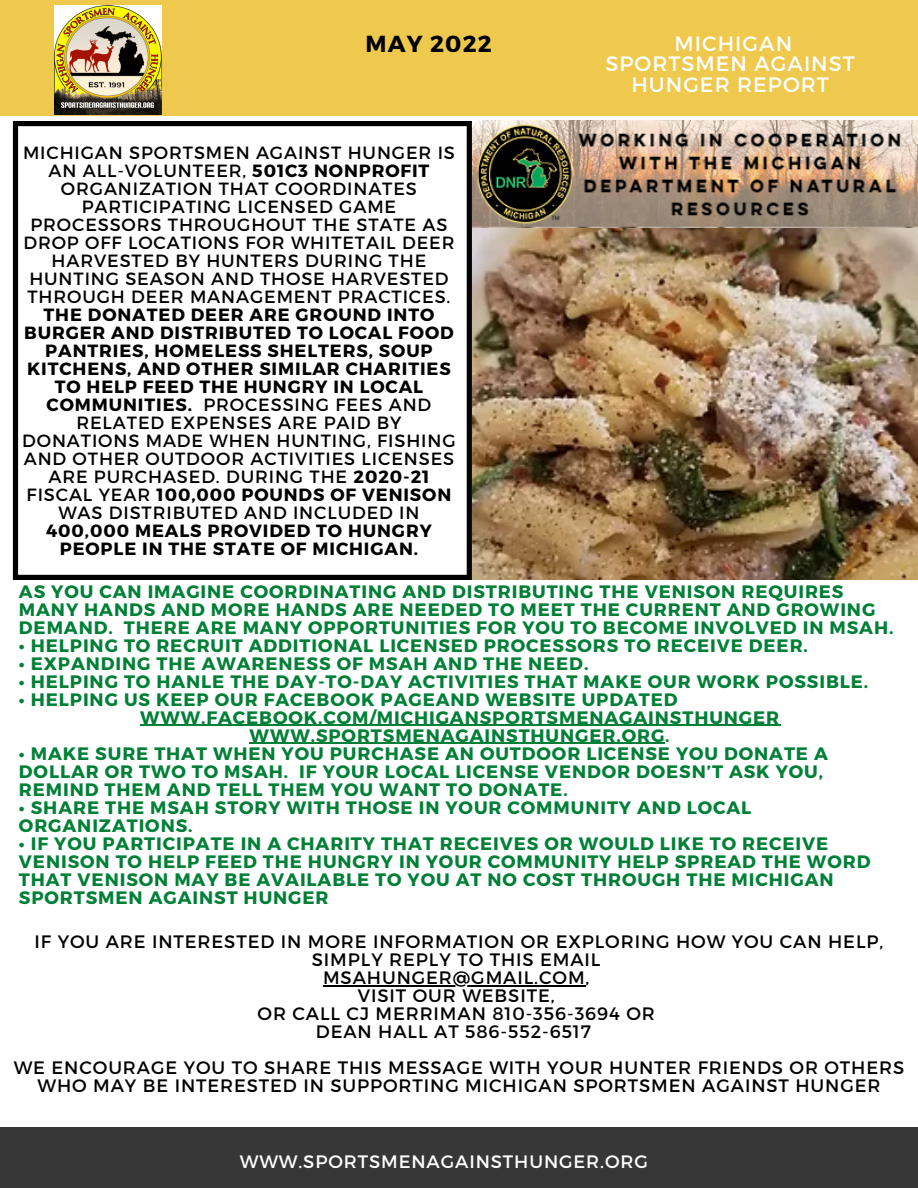
<style>
.page{position:relative;width:918px;height:1188px;background:#fff}
.page>*{position:absolute;margin:0;border:0;box-sizing:border-box;transform-origin:0 0}
.t1{font:700 23.25px "Montserrat";letter-spacing:.05em;color:#000}
.t2{font:20.85px/20.2px "Montserrat";letter-spacing:.05em;color:#fff;text-align:center}
.t3{font:700 18px/18px "Montserrat";letter-spacing:.05em;color:#008037}
.t4{font:18px/18px "Montserrat";letter-spacing:.05em;color:#000;text-align:center}
.t5{font:18px "Montserrat";letter-spacing:.05em;color:#fff}
.t6{font:17.7px/18px "Montserrat";letter-spacing:.05em;color:#000;text-align:center}
.s1{font-weight:700}
</style>
<div class="page">
<div style="left:0;top:0;width:918px;height:115px;background:#eec94d"></div>
<div style="left:0;top:1127px;width:918px;height:61px;background:#373737"></div>
<img style="left:55px;top:5px;width:107px;height:110px">
<svg style="left:13px;top:121px;width:459px;height:459px"></svg>
<img style="left:472px;top:121px;width:446px;height:459px">
<hr style="left:140px;top:725px;width:640px;height:1px;background:#008037">
<hr style="left:250px;top:743px;width:415px;height:1px;background:#008037">
<hr style="left:323px;top:985px;width:263px;height:2px;background:#000">
<p class="t1" style="left:366px;top:29px;width:128px">MAY 2022</p>
<p class="t2" style="left:606px;top:33px;width:251px">MICHIGAN<br>SPORTSMEN AGAINST<br>HUNGER REPORT</p>
<p class="t6" style="left:22px;top:143px;width:435px">MICHIGAN SPORTSMEN AGAINST HUNGER IS AN ALL-VOLUNTEER, <span class="s1">501C3 NONPROFIT </span>ORGANIZATION THAT COORDINATES PARTICIPATING LICENSED GAME PROCESSORS THROUGHOUT THE STATE AS DROP OFF LOCATIONS FOR WHITETAIL DEER HARVESTED BY HUNTERS DURING THE HUNTING SEASON AND THOSE HARVESTED THROUGH DEER MANAGEMENT PRACTICES.<br><span class="s1">THE DONATED DEER ARE GROUND INTO BURGER AND DISTRIBUTED TO LOCAL FOOD PANTRIES, HOMELESS SHELTERS, SOUP KITCHENS, AND OTHER SIMILAR CHARITIES TO HELP FEED THE HUNGRY IN LOCAL COMMUNITIES.</span> PROCESSING FEES AND RELATED EXPENSES ARE PAID BY DONATIONS MADE WHEN HUNTING, FISHING AND OTHER OUTDOOR ACTIVITIES LICENSES ARE PURCHASED. DURING THE <span class="s1">2020-21<br></span>FISCAL YEAR <span class="s1">100,000 POUNDS OF VENISON </span>WAS DISTRIBUTED AND INCLUDED IN <span class="s1">400,000 MEALS PROVIDED TO HUNGRY PEOPLE IN THE STATE OF MICHIGAN.</span></p>
<p class="t3" style="left:19px;top:581px;width:876px">AS YOU CAN IMAGINE COORDINATING AND DISTRIBUTING THE VENISON REQUIRES<br>MANY HANDS AND MORE HANDS ARE NEEDED TO MEET THE CURRENT AND GROWING<br>DEMAND. THERE ARE MANY OPPORTUNITIES FOR YOU TO BECOME INVOLVED IN MSAH.</p>
<p class="t3" style="left:19px;top:635px;width:791px">• HELPING TO RECRUIT ADDITIONAL LICENSED PROCESSORS TO RECEIVE DEER.</p>
<p class="t3" style="left:19px;top:653px;width:571px">• EXPANDING THE AWARENESS OF MSAH AND THE NEED.</p>
<p class="t3" style="left:19px;top:671px;width:851px">• HELPING TO HANLE THE DAY-TO-DAY ACTIVITIES THAT MAKE OUR WORK POSSIBLE.</p>
<p class="t3" style="left:19px;top:689px;width:660px">• HELPING US KEEP OUR FACEBOOK PAGEAND WEBSITE UPDATED</p>
<p class="t3" style="left:140px;top:707px;width:641px">WWW.FACEBOOK.COM/MICHIGANSPORTSMENAGAINSTHUNGER</p>
<p class="t3" style="left:250px;top:725px;width:422px">WWW.SPORTSMENAGAINSTHUNGER.ORG.</p>
<p class="t3" style="left:19px;top:743px;width:810px">• MAKE SURE THAT WHEN YOU PURCHASE AN OUTDOOR LICENSE YOU DONATE A<br>DOLLAR OR TWO TO MSAH. IF YOUR LOCAL LICENSE VENDOR DOESN’T ASK YOU,<br>REMIND THEM AND TELL THEM YOU WANT TO DONATE.</p>
<p class="t3" style="left:19px;top:797px;width:734px">• SHARE THE MSAH STORY WITH THOSE IN YOUR COMMUNITY AND LOCAL<br>ORGANIZATIONS.</p>
<p class="t3" style="left:19px;top:833px;width:853px">• IF YOU PARTICIPATE IN A CHARITY THAT RECEIVES OR WOULD LIKE TO RECEIVE VENISON TO HELP FEED THE HUNGRY IN YOUR COMMUNITY HELP SPREAD THE WORD THAT VENISON MAY BE AVAILABLE TO YOU AT NO COST THROUGH THE MICHIGAN SPORTSMEN AGAINST HUNGER</p>
<p class="t4" style="left:35px;top:932px;width:850px">IF YOU ARE INTERESTED IN MORE INFORMATION OR EXPLORING HOW YOU CAN HELP,<br>SIMPLY REPLY TO THIS EMAIL</p>
<p class="t4" style="left:323px;top:968px;width:268px">MSAHUNGER@GMAIL.COM,</p>
<p class="t4" style="left:358px;top:986px;width:198px">VISIT OUR WEBSITE,</p>
<p class="t4" style="left:258px;top:1004px;width:399px">OR CALL CJ MERRIMAN 810-356-3694 OR</p>
<p class="t4" style="left:316px;top:1022px;width:277px">DEAN HALL AT 586-552-6517</p>
<p class="t4" style="left:14px;top:1058px;width:892px">WE ENCOURAGE YOU TO SHARE THIS MESSAGE WITH YOUR HUNTER FRIENDS OR OTHERS<br>WHO MAY BE INTERESTED IN SUPPORTING MICHIGAN SPORTSMEN AGAINST HUNGER</p>
<p class="t5" style="left:240px;top:1150px;width:410px">WWW.SPORTSMENAGAINSTHUNGER.ORG</p>
</div>
